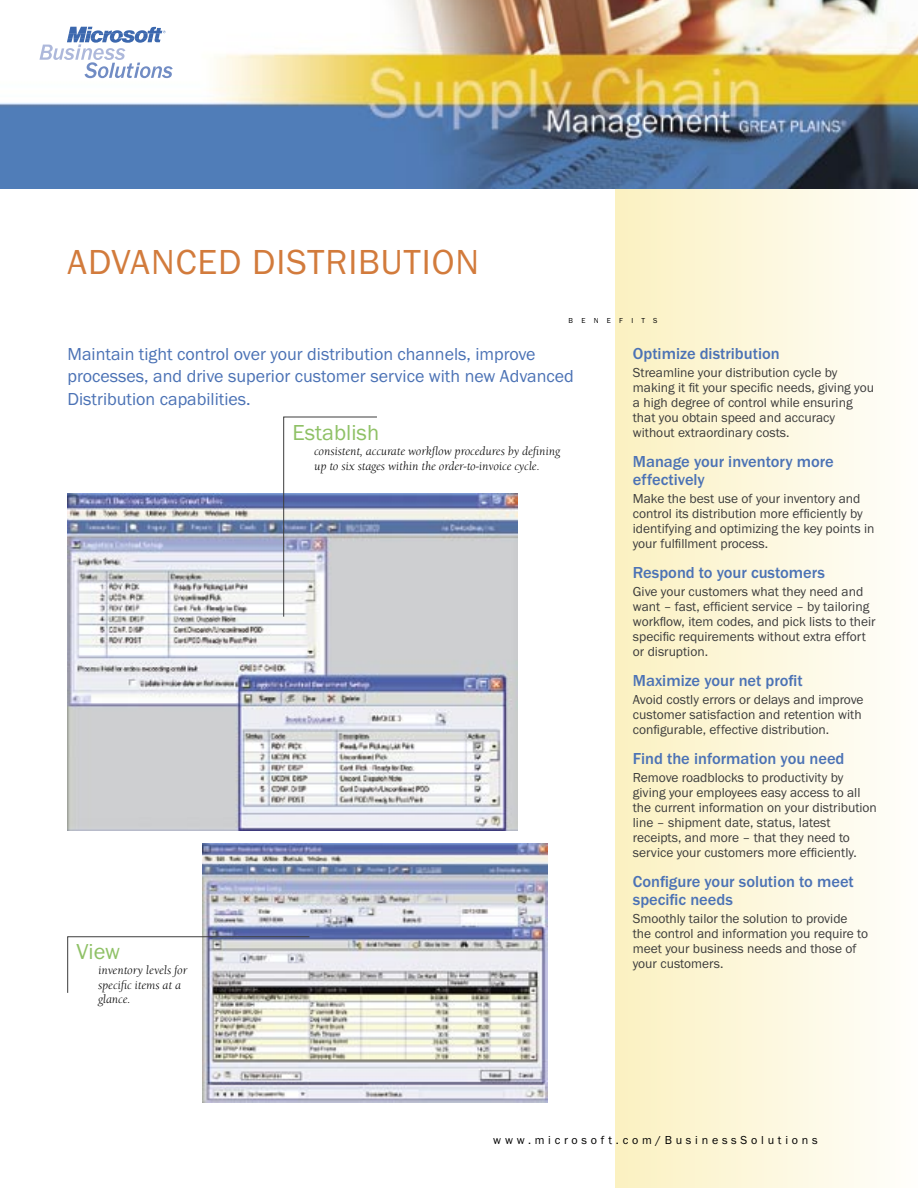
<style>
.page{position:relative;width:918px;height:1188px;background:#fff}
.page>*{position:absolute;margin:0;border:0;box-sizing:border-box;transform-origin:0 0}
.Headline{font:36px "Franklin Got T";letter-spacing:.025em;color:#d27b3c}
.Caption_Large_word_Par{font:22.5px "Franklin Got T";color:#8fc166}
.t1{font:18px/22.5px "Franklin Got T";color:#4b72b5}
.Sidebar_sub_par{font:500 16.5px/18px "Franklin Got T";color:#4b72b5}
.t2{font:13.5px/15px "Franklin Got T";color:#3c3c3c}
.Caption_text_Par{font:italic 12px/14.4px "Berkeley Old ITC";color:#000}
.t3{font:12px "Franklin Got T";letter-spacing:.31em;color:#000}
.t4{font:7.5px "Franklin Got T";letter-spacing:1.1em;color:#000}
</style>
<div class="page">
<div style="left:616px;top:181px;width:302px;height:1007px;background:linear-gradient(to right,#fbf1c1,#fffefc)"></div>
<img style="left:68px;top:493px;width:450px;height:338px">
<img style="left:203px;top:844px;width:344px;height:258px">
<svg style="left:67px;top:936px;width:243px;height:57px"></svg>
<svg style="left:283px;top:417px;width:94px;height:200px"></svg>
<img style="left:0;top:0;width:918px;height:189px">
<svg style="left:39px;top:27px;width:134px;height:51px"></svg>
<p class="Headline" style="left:68px;top:243px;width:413px">ADVANCED DISTRIBUTION</p>
<p class="t4" style="left:569px;top:316px;width:91px">BENEFITS</p>
<p class="t1" style="left:68px;top:343px;width:508px">Maintain tight control over your distribution channels, improve processes, and drive superior customer service with new Advanced<br>Distribution capabilities.</p>
<p class="Sidebar_sub_par" style="left:633px;top:344px;width:148px">Optimize distribution</p>
<p class="t2" style="left:633px;top:365px;width:243px">Streamline your distribution cycle by making it fit your specific needs, giving you a high degree of control while ensuring that you obtain speed and accuracy without extraordinary costs.</p>
<p class="Sidebar_sub_par" style="left:633px;top:452px;width:203px">Manage your inventory more effectively</p>
<p class="t2" style="left:633px;top:491px;width:243px">Make the best use of your inventory and control its distribution more efficiently by identifying and optimizing the key points in your fulfillment process.</p>
<p class="Sidebar_sub_par" style="left:633px;top:563px;width:194px">Respond to your customers</p>
<p class="t2" style="left:633px;top:584px;width:244px">Give your customers what they need and want – fast, efficient service – by tailoring workflow, item codes, and pick lists to their specific requirements without extra effort or disruption.</p>
<p class="Sidebar_sub_par" style="left:633px;top:671px;width:171px">Maximize your net profit</p>
<p class="t2" style="left:633px;top:692px;width:232px">Avoid costly errors or delays and improve customer satisfaction and retention with configurable, effective distribution.</p>
<p class="Sidebar_sub_par" style="left:633px;top:749px;width:213px">Find the information you need</p>
<p class="t2" style="left:633px;top:770px;width:246px">Remove roadblocks to productivity by giving your employees easy access to all the current information on your distribution line – shipment date, status, latest receipts, and more – that they need to service your customers more efficiently.</p>
<p class="Sidebar_sub_par" style="left:633px;top:873px;width:222px">Configure your solution to meet specific needs</p>
<p class="t2" style="left:633px;top:911px;width:237px">Smoothly tailor the solution to provide the control and information you require to meet your business needs and those of your customers.</p>
<p class="Caption_Large_word_Par" style="left:292px;top:420px;width:88px">Establish</p>
<p class="Caption_text_Par" style="left:314px;top:444px;width:248px">consistent, accurate workflow procedures by defining up to six stages within the order-to-invoice cycle.</p>
<p class="Caption_Large_word_Par" style="left:76px;top:939px;width:45px">View</p>
<p class="Caption_text_Par" style="left:98px;top:963px;width:91px">inventory levels for specific items at a glance.</p>
<p class="t3" style="left:493px;top:1133px;width:326px">www.microsoft.com/BusinessSolutions</p>
</div>
